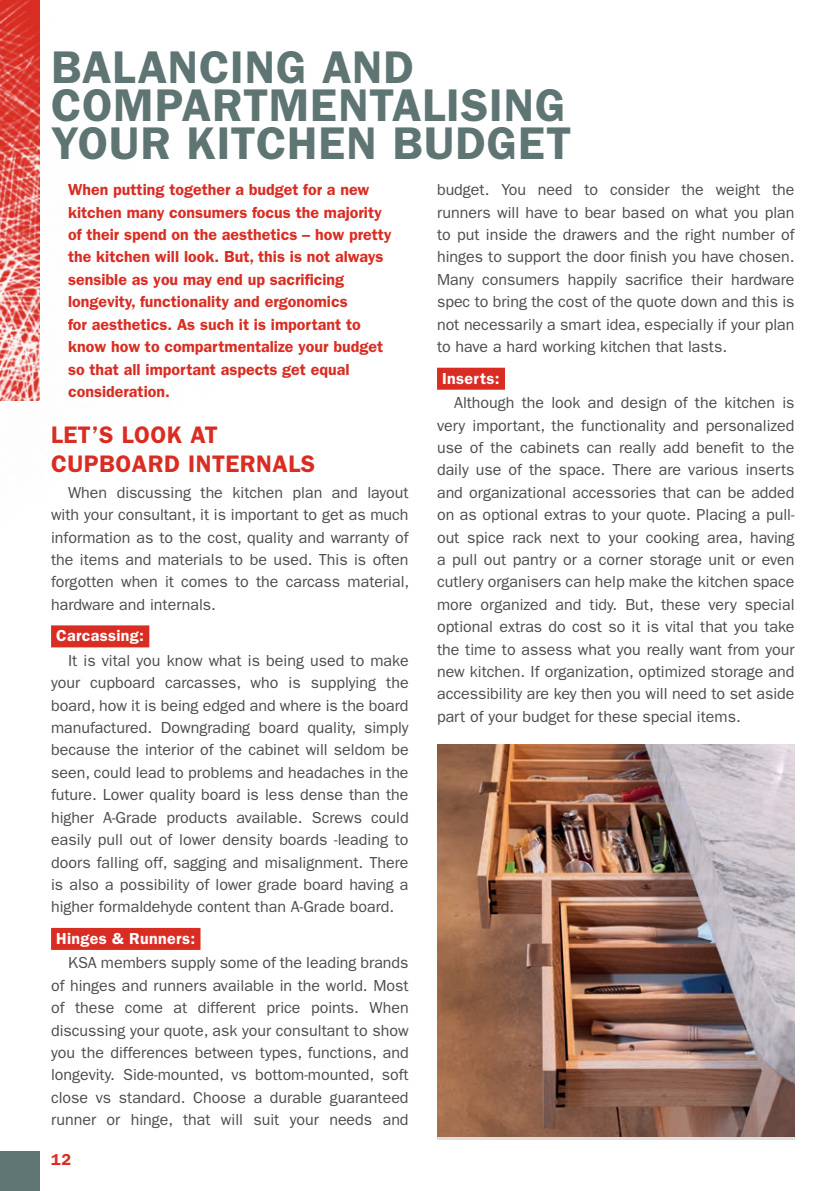
<style>
.page{position:relative;width:840px;height:1191px;background:#fff}
.page>*{position:absolute;margin:0;border:0;box-sizing:border-box;transform-origin:0 0}
.t1{font:600 46px/38px "ITC Franklin Gothic Std";letter-spacing:.02em;color:#5e7573}
.t2{font:600 24px/28.8px "ITC Franklin Gothic Std";letter-spacing:.02em;color:#d92d23}
.t3{font:16px/22.4px "ITC Franklin Gothic Std";color:#4b4c4d;text-align:justify}
.t4{font:600 16px/22.4px "ITC Franklin Gothic Std";color:#d92d23}
.t5{font:600 16px "ITC Franklin Gothic Std";letter-spacing:.02em;color:#fff}
</style>
<div class="page">
<img style="left:437px;top:744px;width:357px;height:392px">
<img style="left:0;top:0;width:40px;height:401px">
<div style="left:0;top:1151px;width:40px;height:40px;background:#5e7573"></div>
<div style="left:51px;top:625px;width:98px;height:22px;background:#d92d23"></div>
<div style="left:51px;top:928px;width:149px;height:22px;background:#d92d23"></div>
<div style="left:437px;top:368px;width:67px;height:22px;background:#d92d23"></div>
<h1 class="t1" style="left:51px;top:48px;width:521px">BALANCING AND<br>COMPARTMENTALISING<br>YOUR KITCHEN BUDGET</h1>
<p class="t4" style="left:68px;top:179px;width:325px">When putting together a budget for a new kitchen many consumers focus the majority of their spend on the aesthetics – how pretty the kitchen will look. But, this is not always sensible as you may end up sacrificing longevity, functionality and ergonomics<br>for aesthetics. As such it is important to know how to compartmentalize your budget so that all important aspects get equal consideration.</p>
<h2 class="t2" style="left:51px;top:420px;width:266px">LET’S LOOK AT<br>CUPBOARD INTERNALS</h2>
<p class="t3" style="left:51px;top:481px;width:359px;text-indent:17px">When discussing the kitchen plan and layout with your consultant, it is important to get as much information as to the cost, quality and warranty of the items and materials to be used. This is often forgotten when it comes to the carcass material, hardware and internals.</p>
<p class="t5" style="left:56px;top:626px;width:89px">Carcassing:</p>
<p class="t3" style="left:51px;top:649px;width:359px;text-indent:17px">It is vital you know what is being used to make your cupboard carcasses, who is supplying the board, how it is being edged and where is the board manufactured. Downgrading board quality, simply because the interior of the cabinet will seldom be seen, could lead to problems and headaches in the future. Lower quality board is less dense than the higher A-Grade products available. Screws could easily pull out of lower density boards -leading to doors falling off, sagging and misalignment. There is also a possibility of lower grade board having a higher formaldehyde content than A-Grade board.</p>
<p class="t5" style="left:56px;top:929px;width:140px">Hinges &amp; Runners:</p>
<p class="t3" style="left:51px;top:951px;width:359px;text-indent:17px">KSA members supply some of the leading brands of hinges and runners available in the world. Most of these come at different price points. When discussing your quote, ask your consultant to show you the differences between types, functions, and longevity. Side-mounted, vs bottom-mounted, soft close vs standard. Choose a durable guaranteed runner or hinge, that will suit your needs and</p>
<p class="t3" style="left:437px;top:179px;width:359px">budget. You need to consider the weight the runners will have to bear based on what you plan to put inside the drawers and the right number of hinges to support the door finish you have chosen.<br>Many consumers happily sacrifice their hardware spec to bring the cost of the quote down and this is not necessarily a smart idea, especially if your plan to have a hard working kitchen that lasts.</p>
<p class="t5" style="left:442px;top:369px;width:59px">Inserts:</p>
<p class="t3" style="left:437px;top:391px;width:359px;text-indent:17px">Although the look and design of the kitchen is very important, the functionality and personalized use of the cabinets can really add benefit to the daily use of the space. There are various inserts and organizational accessories that can be added on as optional extras to your quote. Placing a pull&shy;out spice rack next to your cooking area, having a pull out pantry or a corner storage unit or even cutlery organisers can help make the kitchen space more organized and tidy. But, these very special optional extras do cost so it is vital that you take the time to assess what you really want from your new kitchen. If organization, optimized storage and accessibility are key then you will need to set aside part of your budget for these special items.</p>
<p class="t4" style="left:51px;top:1148px;width:21px">12</p>
</div>
